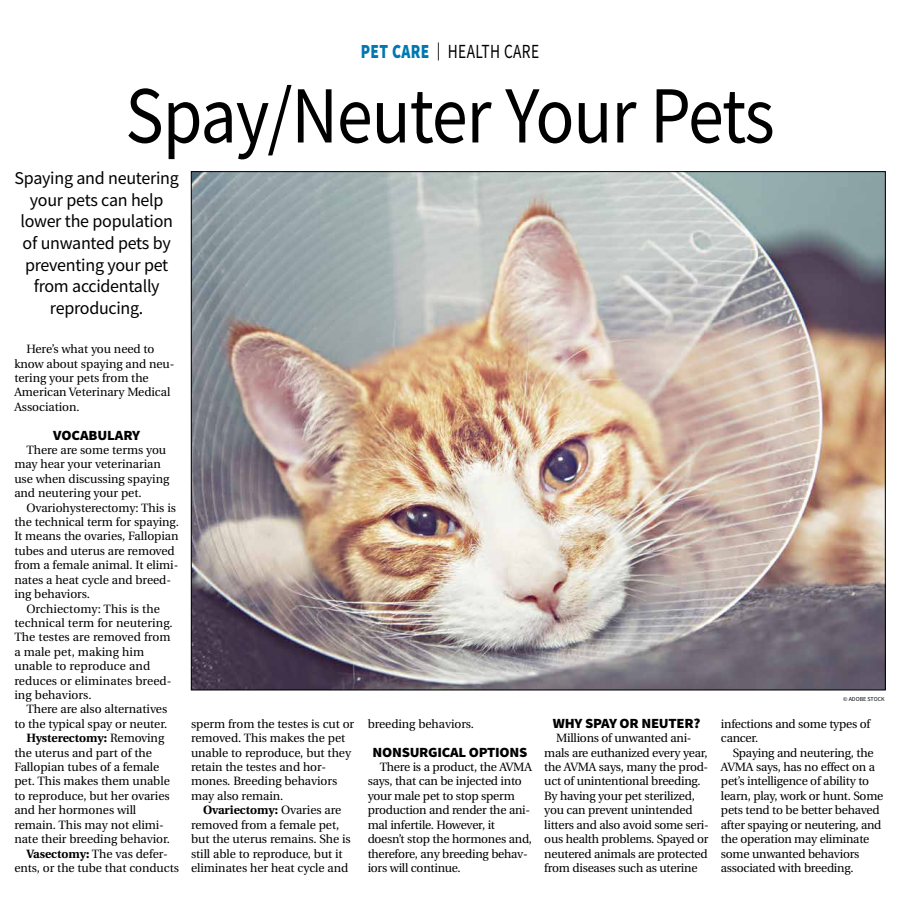
<style>
.page{position:relative;width:900px;height:908px;background:#fff}
.page>*{position:absolute;margin:0;border:0;box-sizing:border-box;transform-origin:0 0}
.t1{font:81px "Source Sans Pro";letter-spacing:-.015em;color:#000;scale:.89 1}
.t2{font:20px "Source Sans Pro";letter-spacing:.025em;color:#000;scale:.77 1}
.t3{font:18px/21.6px "Source Sans Pro";letter-spacing:-.015em;color:#000;text-align:center}
.t4{font:900 14px "Source Sans Pro";letter-spacing:-.02em;color:#000;scale:1.05 1}
.t5{font:12px/14.4px "Utopia";letter-spacing:-.005em;color:#000}
.t6{font:700 12px "Utopia";letter-spacing:-.005em;color:#000}
.t7{font:6px "Source Sans Pro";color:#000}
.s1{font-weight:900;color:#0077b1}
.s2{font-size:18px}
.s3{font-weight:400}
.s4{font-weight:700}
</style>
<div class="page">
<img style="left:193px;top:173px;width:691px;height:515px">
<h2 class="t2" style="left:361px;top:39px;width:233px"><span class="s1">PET CARE</span> <span class="s2">|</span> HEALTH CARE</h2>
<h1 class="t1" style="left:125px;top:64px;width:731px">Spay/Neuter Your Pets</h1>
<h3 class="t3" style="left:15px;top:167px;width:166px">Spaying and neutering your pets can help lower the population of unwanted pets by preventing your pet from accidentally reproducing.</h3>
<p class="t5" style="left:14px;top:342px;width:162px;text-indent:12px">Here’s what you need to know about spaying and neu&shy;tering your pets from the<br>American Veterinary Medical<br>Association.</p>
<p class="t4" style="left:53px;top:425px;width:84px">VOCABULARY</p>
<p class="t5" style="left:14px;top:443px;width:156px;text-indent:12px">There are some terms you may hear your veterinarian use when discussing spaying and neutering your pet.</p>
<p class="t5" style="left:26px;top:500px;width:151px">Ovariohysterectomy: This is</p>
<p class="t5" style="left:14px;top:515px;width:166px">the technical term for spaying.</p>
<p class="t5" style="left:14px;top:529px;width:166px">It means the ovaries, Fallopian</p>
<p class="t5" style="left:14px;top:543px;width:162px">tubes and uterus are removed</p>
<p class="t5" style="left:14px;top:558px;width:165px">from a female animal. It elimi-</p>
<p class="t5" style="left:14px;top:572px;width:158px">nates a heat cycle and breed-</p>
<p class="t5" style="left:14px;top:587px;width:77px">ing behaviors.</p>
<p class="t5" style="left:26px;top:601px;width:135px">Orchiectomy: This is the</p>
<p class="t5" style="left:14px;top:615px;width:160px">technical term for neutering.</p>
<p class="t5" style="left:14px;top:630px;width:158px">The testes are removed from</p>
<p class="t5" style="left:14px;top:644px;width:131px">a male pet, making him</p>
<p class="t5" style="left:14px;top:659px;width:137px">unable to reproduce and</p>
<p class="t5" style="left:14px;top:673px;width:159px">reduces or eliminates breed-</p>
<p class="t5" style="left:14px;top:687px;width:79px">ing behaviors.</p>
<p class="t5" style="left:26px;top:702px;width:142px">There are also alternatives</p>
<p class="t5" style="left:14px;top:716px;width:155px">to the typical spay or neuter.</p>
<p class="t6" style="left:26px;top:731px;width:139px">Hysterectomy: <span class="s3">Removing</span></p>
<p class="t5" style="left:14px;top:745px;width:139px">the uterus and part of the</p>
<p class="t5" style="left:14px;top:759px;width:146px">Fallopian tubes of a female</p>
<p class="t5" style="left:14px;top:774px;width:157px">pet. This makes them unable</p>
<p class="t5" style="left:14px;top:788px;width:157px">to reproduce, but her ovaries</p>
<p class="t5" style="left:14px;top:803px;width:123px">and her hormones will</p>
<p class="t5" style="left:14px;top:817px;width:151px">remain. This may not elimi-</p>
<p class="t5" style="left:14px;top:831px;width:157px">nate their breeding behavior.</p>
<p class="t5" style="left:26px;top:846px;width:143px"><span class="s4">Vasectomy:</span> The vas defer-</p>
<p class="t5" style="left:14px;top:860px;width:166px">ents, or the tube that conducts</p>
<p class="t5" style="left:191px;top:716px;width:165px">sperm from the testes is cut or removed. This makes the pet unable to reproduce, but they retain the testes and hor&shy;mones. Breeding behaviors may also remain.</p>
<p class="t5" style="left:191px;top:803px;width:161px;text-indent:12px"><span class="s4">Ovariectomy:</span> Ovaries are removed from a female pet, but the uterus remains. She is still able to reproduce, but it eliminates her heat cycle and</p>
<p class="t5" style="left:368px;top:716px;width:108px">breeding behaviors.</p>
<p class="t4" style="left:373px;top:742px;width:149px">NONSURGICAL OPTIONS</p>
<p class="t5" style="left:368px;top:759px;width:166px;text-indent:12px">There is a product, the AVMA says, that can be injected into your male pet to stop sperm production and render the ani&shy;mal infertile. However, it doesn’t stop the hormones and, therefore, any breeding behav&shy;iors will continue.</p>
<p class="t4" style="left:553px;top:713px;width:142px">WHY SPAY OR NEUTER?</p>
<p class="t5" style="left:544px;top:731px;width:166px;text-indent:12px">Millions of unwanted ani&shy;mals are euthanized every year, the AVMA says, many the prod&shy;uct of unintentional breeding.<br>By having your pet sterilized, you can prevent unintended litters and also avoid some seri&shy;ous health problems. Spayed or neutered animals are protected from diseases such as uterine</p>
<p class="t7" style="left:843px;top:694px;width:43px">© ADOBE STOCK</p>
<p class="t5" style="left:721px;top:716px;width:151px">infections and some types of cancer.</p>
<p class="t5" style="left:721px;top:745px;width:164px;text-indent:12px">Spaying and neutering, the<br>AVMA says, has no effect on a pet’s intelligence of ability to learn, play, work or hunt. Some pets tend to be better behaved after spaying or neutering, and the operation may eliminate some unwanted behaviors associated with breeding.</p>
</div>
